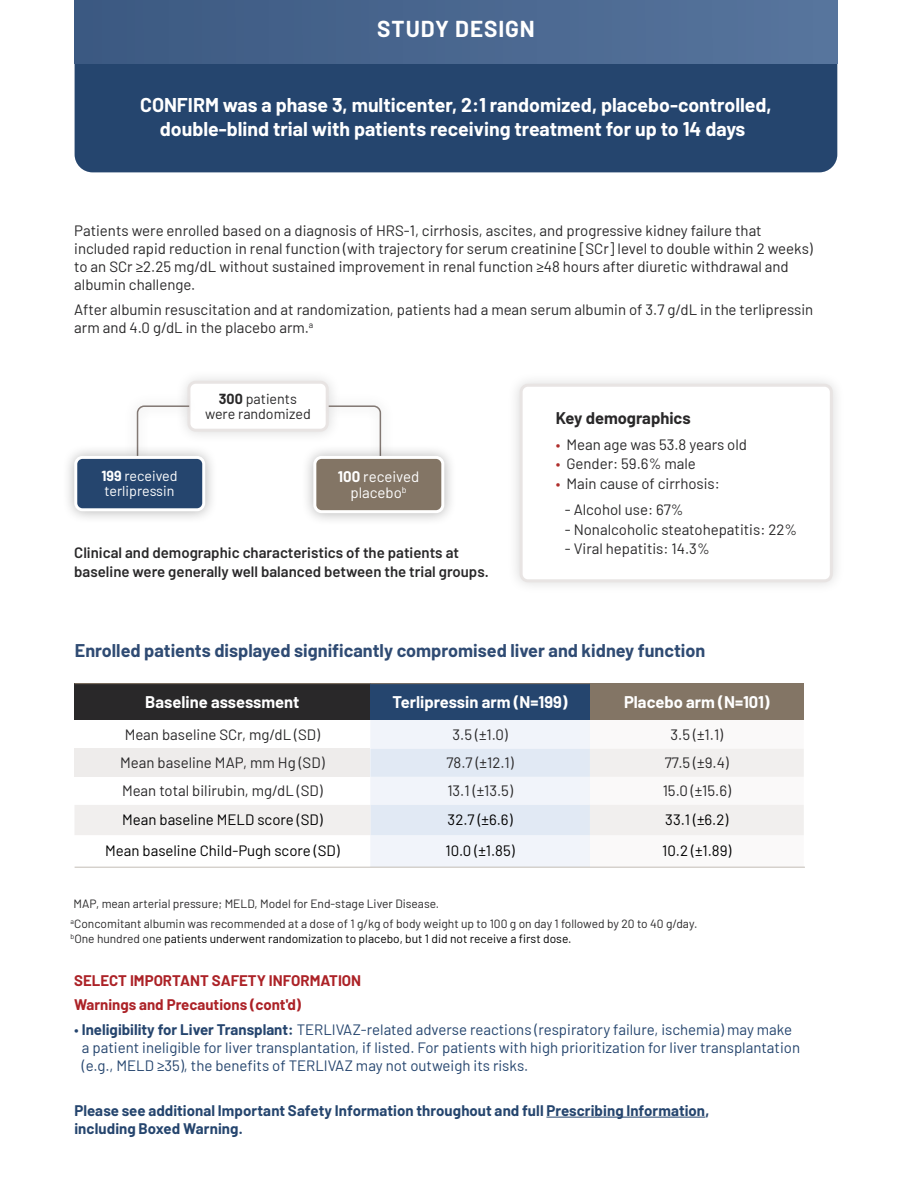
<style>
.page{position:relative;width:918px;height:1188px;background:#fff}
.page>*{position:absolute;margin:0;border:0;box-sizing:border-box;transform-origin:0 0}
.t1{font:700 22.5px "Barlow";letter-spacing:.04em;color:#fff}
.t2{font:700 19.5px/23.4px "Barlow";color:#fff;text-align:center}
.t3{font:700 18px "Barlow";color:#2f4b73}
.t4{font:700 16.5px "Barlow";color:#fff}
.t5{font:700 16.5px "Barlow";color:#292829}
.t6{font:15px/18px "Barlow";color:#292829}
.t7{font:15px/18px "Barlow";color:#25456e}
.t8{font:600 15px/19.5px "Barlow";color:#292829}
.t9{font:700 15px/18px "Barlow";letter-spacing:.005em;color:#25456e}
.t10{font:15px "Barlow";color:#000}
.t11{font:700 15px/24.8px "Barlow";color:#ac2227}
.t12{font:15px/16.5px "Barlow";color:#fff;text-align:center}
.t13{font:14.25px/15px "Barlow";color:#292829;text-align:center}
.t14{font:14.25px/15px "Barlow";color:#fff}
.t15{font:12px/19.6px "Barlow";color:#292829}
.t16{font:12px "Barlow";color:#000}
.s1{font-weight:700}
.s2{color:#af2f2d}
.s3{color:#292829}
</style>
<div class="page">
<div style="left:75px;top:64px;width:762px;height:108px;background:#25456e"></div>
<div style="left:75px;top:0;width:762px;height:64px;background:linear-gradient(to right,#3b5981,#57759d)"></div>
<div style="left:175px;top:368px;width:166px;height:76px;background:#fafafa"></div>
<div style="left:189px;top:382px;width:138px;height:48px;background:#fff;border-radius:7px"></div>
<div style="left:187px;top:381px;width:142px;height:51px;border:3px solid #e8e4e3;border-radius:7px"></div>
<div style="left:318px;top:393px;width:76px;height:75px;background:#000;opacity:.3"></div>
<svg style="left:327px;top:405px;width:55px;height:38px"></svg>
<div style="left:124px;top:393px;width:76px;height:75px;background:#fcfcfc"></div>
<svg style="left:136px;top:405px;width:55px;height:38px"></svg>
<div style="left:62px;top:443px;width:156px;height:81px;background:#000;opacity:.3"></div>
<div style="left:76px;top:457px;width:128px;height:53px;background:#25456e;border-radius:7px"></div>
<div style="left:74px;top:456px;width:131px;height:55px;border:3px solid #fff;border-radius:7px"></div>
<div style="left:301px;top:443px;width:156px;height:83px;background:#000;opacity:.3"></div>
<div style="left:315px;top:457px;width:128px;height:55px;background:#837565;border-radius:7px"></div>
<div style="left:313px;top:456px;width:131px;height:57px;border:3px solid #fff;border-radius:7px"></div>
<div style="left:507px;top:371px;width:339px;height:224px;background:#000;opacity:.15"></div>
<div style="left:521px;top:385px;width:310px;height:196px;background:#fff;border-radius:7px"></div>
<div style="left:520px;top:384px;width:313px;height:198px;border:3px solid #e8e4e3;border-radius:7px"></div>
<div style="left:74px;top:684px;width:296px;height:36px;background:#292829"></div>
<div style="left:370px;top:684px;width:220px;height:36px;background:#25456e"></div>
<div style="left:590px;top:684px;width:214px;height:36px;background:#837565"></div>
<svg style="left:74px;top:720px;width:730px;height:147px"></svg>
<svg style="left:74px;top:749px;width:730px;height:86px"></svg>
<hr style="left:74px;top:683px;width:296px;height:1px;background:#837565">
<hr style="left:370px;top:683px;width:220px;height:1px;background:#837565">
<hr style="left:590px;top:683px;width:214px;height:1px;background:#837565">
<hr style="left:75px;top:867px;width:730px;height:1px;background:#827566">
<hr style="left:546px;top:1117px;width:159px;height:1px;background:#25456e">
<h1 class="t1" style="left:377px;top:12px;width:159px">STUDY DESIGN</h1>
<h2 class="t2" style="left:140px;top:92px;width:633px">CONFIRM was a phase 3, multicenter, 2:1 randomized, placebo-controlled, double-blind trial with patients receiving treatment for up to 14 days</h2>
<p class="t6" style="left:74px;top:221px;width:740px">Patients were enrolled based on a diagnosis of HRS-1, cirrhosis, ascites, and progressive kidney failure that included rapid reduction in renal function (with trajectory for serum creatinine [SCr] level to double within 2 weeks) to an SCr ≥2.25 mg/dL without sustained improvement in renal function ≥48 hours after diuretic withdrawal and albumin challenge.</p>
<p class="t6" style="left:74px;top:300px;width:741px">After albumin resuscitation and at randomization, patients had a mean serum albumin of 3.7 g/dL in the terlipressin arm and 4.0 g/dL in the placebo arm.<sup>a</sup></p>
<p class="t13" style="left:205px;top:390px;width:107px"><span class="s1">300</span> patients were randomized</p>
<p class="t14" style="left:101px;top:467px;width:78px"><span class="s1">199</span> received terlipressin</p>
<p class="t12" style="left:338px;top:467px;width:83px"><span class="s1">100</span> received placebo<sup>b</sup></p>
<p class="t8" style="left:74px;top:542px;width:416px">Clinical and demographic characteristics of the patients at baseline were generally well balanced between the trial groups.</p>
<p class="t5" style="left:556px;top:405px;width:137px">Key demographics</p>
<p class="t6" style="left:556px;top:434px;width:193px"><span class="s2">•</span> Mean age was 53.8 years old</p>
<p class="t6" style="left:556px;top:454px;width:142px"><span class="s2">•</span> Gender: 59.6% male</p>
<p class="t6" style="left:556px;top:473px;width:166px"><span class="s2">•</span> Main cause of cirrhosis:</p>
<p class="t6" style="left:565px;top:499px;width:120px">- Alcohol use: 67%</p>
<p class="t6" style="left:565px;top:519px;width:234px">- Nonalcoholic steatohepatitis: 22%</p>
<p class="t6" style="left:565px;top:538px;width:146px">- Viral hepatitis: 14.3%</p>
<p class="t3" style="left:75px;top:638px;width:632px">Enrolled patients displayed significantly compromised liver and kidney function</p>
<p class="t4" style="left:145px;top:690px;width:156px">Baseline assessment</p>
<p class="t4" style="left:393px;top:690px;width:177px">Terlipressin arm (N=199)</p>
<p class="t4" style="left:624px;top:690px;width:147px">Placebo arm (N=101)</p>
<p class="t6" style="left:125px;top:724px;width:197px">Mean baseline SCr, mg/dL (SD)</p>
<p class="t6" style="left:452px;top:724px;width:57px">3.5 (±1.0)</p>
<p class="t6" style="left:671px;top:724px;width:54px">3.5 (±1.1)</p>
<p class="t6" style="left:120px;top:752px;width:206px">Mean baseline MAP, mm Hg (SD)</p>
<p class="t6" style="left:447px;top:752px;width:69px">78.7 (±12.1)</p>
<p class="t6" style="left:665px;top:752px;width:65px">77.5 (±9.4)</p>
<p class="t6" style="left:122px;top:781px;width:202px">Mean total bilirubin, mg/dL (SD)</p>
<p class="t6" style="left:447px;top:781px;width:67px">13.1 (±13.5)</p>
<p class="t6" style="left:663px;top:781px;width:70px">15.0 (±15.6)</p>
<p class="t10" style="left:122px;top:809px;width:202px">Mean baseline MELD score (SD)</p>
<p class="t10" style="left:448px;top:809px;width:66px">32.7 (±6.6)</p>
<p class="t10" style="left:665px;top:809px;width:65px">33.1 (±6.2)</p>
<p class="t10" style="left:105px;top:840px;width:236px">Mean baseline Child-Pugh score (SD)</p>
<p class="t10" style="left:446px;top:840px;width:71px">10.0 (±1.85)</p>
<p class="t10" style="left:662px;top:840px;width:71px">10.2 (±1.89)</p>
<p class="t15" style="left:71px;top:893px;width:628px">MAP, mean arterial pressure; MELD, Model for End-stage Liver Disease.<br><sup>a</sup>Concomitant albumin was recommended at a dose of 1 g/kg of body weight up to 100 g on day 1 followed by 20 to 40 g/day.</p>
<p class="t16" style="left:71px;top:930px;width:502px"><sup>b</sup><span class="s3">One hundred one</span> patients underwent randomization to placebo, but 1 did not receive a first dose.</p>
<p class="t11" style="left:74px;top:967px;width:288px">SELECT IMPORTANT SAFETY INFORMATION<br>Warnings and Precautions (cont'd)</p>
<p class="t7" style="left:82px;top:1020px;width:720px;text-indent:-8px">• <span class="s1">Ineligibility for Liver Transplant:</span> TERLIVAZ-related adverse reactions (respiratory failure, ischemia) may make a patient ineligible for liver transplantation, if listed. For patients with high prioritization for liver transplantation (e.g., MELD ≥35), the benefits of TERLIVAZ may not outweigh its risks.</p>
<p class="t9" style="left:74px;top:1100px;width:636px">Please see additional Important Safety Information throughout and full Prescribing Information, including Boxed Warning.</p>
</div>
